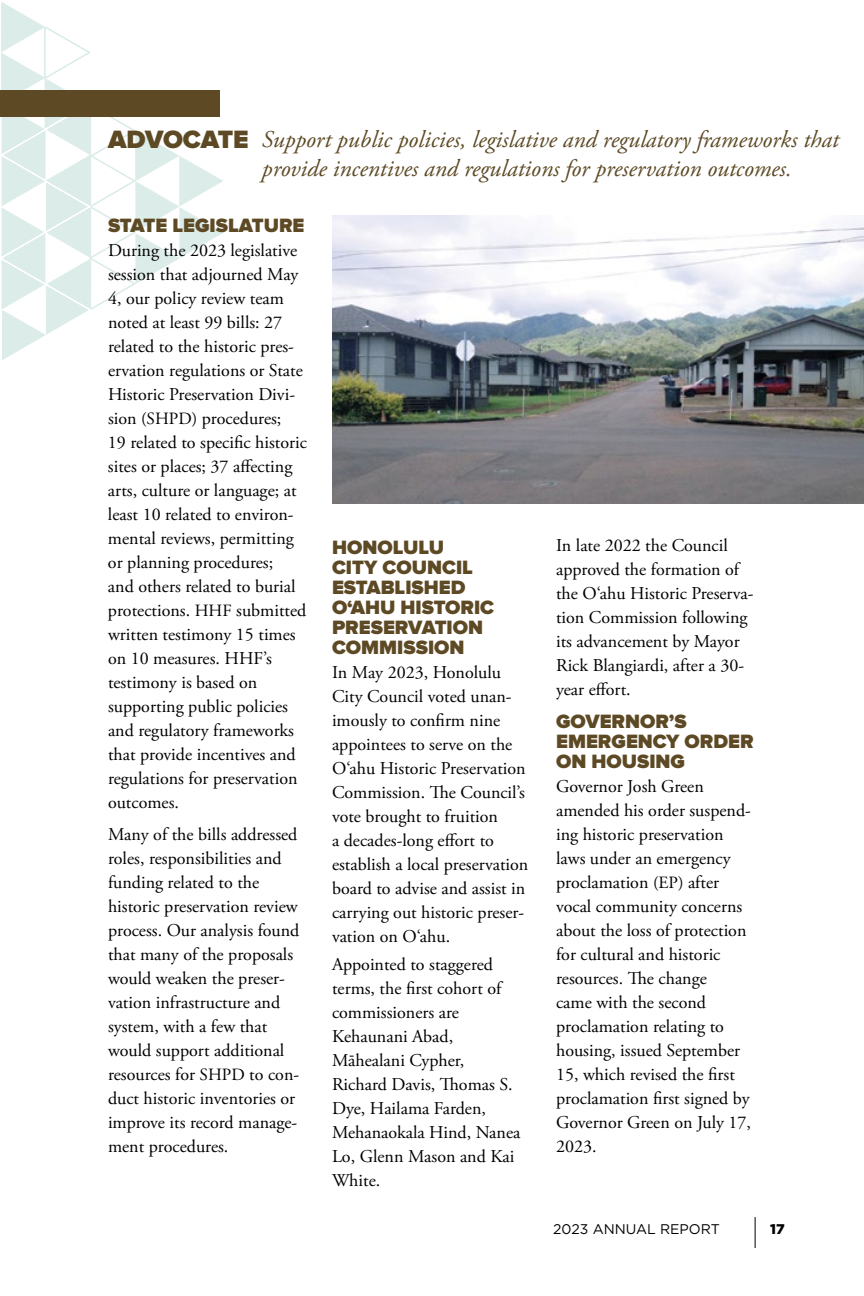
<style>
.page{position:relative;width:864px;height:1296px;background:#fff}
.page>*{position:absolute;margin:0;border:0;box-sizing:border-box;transform-origin:0 0}
.t1{font:900 26px "Proxima Nova";letter-spacing:-.01em;color:#5d4a25}
.t2{font:italic 24px/28.8px "Adobe Garamond Pro";color:#5d4a25}
.t3{font:900 20px/20px "Proxima Nova";color:#5d4a25}
.t4{font:18px/24px "Adobe Garamond Pro";color:#000}
.t5{font:14px "Gotham";color:#000}
.t6{font:900 14px "Gotham";color:#000}
.s1{font-size:17.2px}
</style>
<div class="page">
<svg style="left:1px;top:2px;width:222px;height:358px"></svg>
<hr style="left:755px;top:1217px;width:1px;height:31px;background:#000">
<div style="left:0;top:90px;width:219px;height:27px;background:#5d4a25"></div>
<img style="left:332px;top:216px;width:532px;height:288px">
<h1 class="t1" style="left:108px;top:125px;width:142px">ADVOCATE</h1>
<h2 class="t2" style="left:262px;top:126px;width:579px">Support public policies, legislative and regulatory frameworks that provide incentives and regulations for preservation outcomes.</h2>
<p class="t3" style="left:108px;top:216px;width:198px">STATE LEGISLATURE</p>
<p class="t4" style="left:108px;top:239px;width:201px">During the 2023 legislative session that adjourned May<br>4, our policy review team noted at least 99 bills: 27 related to the historic pres&shy;ervation regulations or State<br>Historic Preservation Divi&shy;sion <span class="s1">(SHPD)</span> procedures;<br>19 related to specific historic sites or places; 37 affecting arts, culture or language; at least 10 related to environ&shy;mental reviews, permitting or planning procedures;<br>and others related to burial protections. <span class="s1">HHF</span> submitted written testimony 15 times on 10 measures. HHF’s testimony is based on supporting public policies and regulatory frameworks that provide incentives and regulations for preservation outcomes.</p>
<p class="t4" style="left:108px;top:823px;width:193px">Many of the bills addressed roles, responsibilities and funding related to the historic preservation review process. Our analysis found that many of the proposals would weaken the preser&shy;vation infrastructure and system, with a few that would support additional resources for <span class="s1">SHPD</span> to con&shy;duct historic inventories or improve its record manage&shy;ment procedures.</p>
<p class="t3" style="left:332px;top:538px;width:164px">HONOLULU<br>CITY COUNCIL<br>ESTABLISHED<br>O‘AHU HISTORIC<br>PRESERVATION<br>COMMISSION</p>
<p class="t4" style="left:332px;top:661px;width:198px">In May 2023, Honolulu<br>City Council voted unan&shy;imously to confirm nine appointees to serve on the<br>O‘ahu Historic Preservation<br>Commission. The Council’s vote brought to fruition<br>a decades-long effort to establish a local preservation board to advise and assist in carrying out historic preser&shy;vation on O‘ahu.</p>
<p class="t4" style="left:332px;top:953px;width:190px">Appointed to staggered terms, the first cohort of commissioners are<br>Kehaunani Abad,<br>Māhealani Cypher,<br>Richard Davis, Thomas S.<br>Dye, Hailama Farden,<br>Mehanaokala Hind, Nanea<br>Lo, Glenn Mason and Kai<br>White.</p>
<p class="t4" style="left:556px;top:534px;width:199px">In late 2022 the Council approved the formation of the O‘ahu Historic Preserva&shy;tion Commission following its advancement by Mayor<br>Rick Blangiardi, after a 30- year effort.</p>
<p class="t3" style="left:556px;top:712px;width:199px">GOVERNOR’S<br>EMERGENCY ORDER<br>ON HOUSING</p>
<p class="t4" style="left:556px;top:775px;width:197px">Governor Josh Green amended his order suspend&shy;ing historic preservation laws under an emergency proclamation <span class="s1">(EP)</span> after vocal community concerns about the loss of protection for cultural and historic resources. The change<br>came with the second proclamation relating to housing, issued September<br>15, which revised the first proclamation first signed by<br>Governor Green on July 17,<br>2023.</p>
<p class="t5" style="left:553px;top:1220px;width:168px">2023 ANNUAL REPORT</p>
<p class="t6" style="left:770px;top:1219px;width:16px">17</p>
</div>
